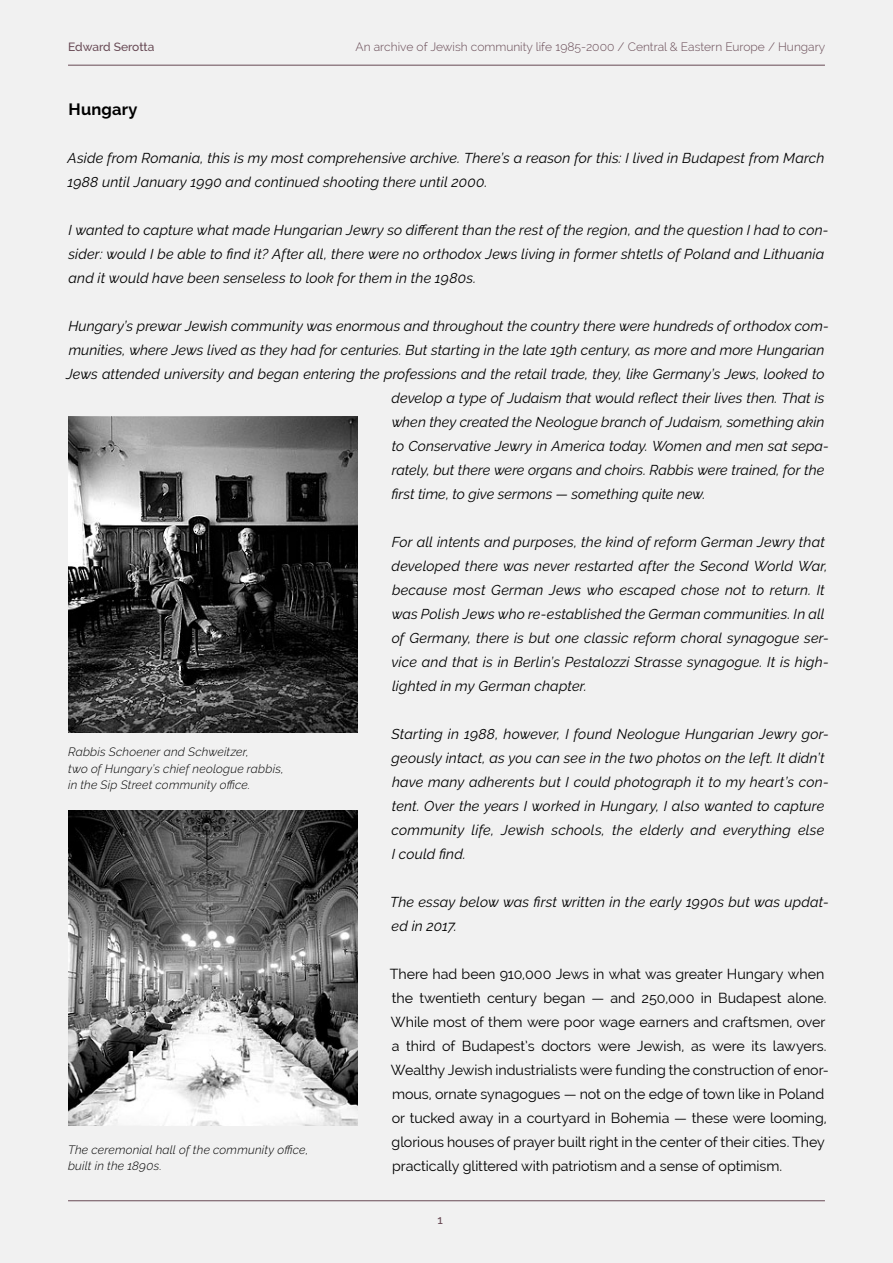
<style>
.page{position:relative;width:893px;height:1263px;background:#f1f1f1}
.page>*{position:absolute;margin:0;border:0;box-sizing:border-box;transform-origin:0 0}
.t1{font:700 16.5px "Raleway";letter-spacing:.01em;color:#000}
.t2{font:italic 14.25px/24px "Raleway";letter-spacing:.005em;color:#000}
.t3{font:14.25px/24px "Raleway";letter-spacing:-.005em;color:#000}
.t4{font:italic 300 12px/16.5px "Raleway";letter-spacing:.02em;color:#000}
.t5{font:300 12px "Raleway";color:#674954}
.t6{font:500 12px "Raleway";letter-spacing:-.005em;color:#674954}
</style>
<div class="page">
<hr style="left:68px;top:65px;width:757px;height:1px;background:#674954">
<hr style="left:68px;top:1200px;width:757px;height:1px;background:#674954">
<img style="left:68px;top:416px;width:289px;height:316px">
<img style="left:68px;top:811px;width:289px;height:314px">
<p class="t6" style="left:68px;top:40px;width:88px">Edward Serotta</p>
<p class="t5" style="left:356px;top:40px;width:471px">An archive of Jewish community life 1985-2000 / Central &amp; Eastern Europe / Hungary</p>
<p class="t1" style="left:69px;top:100px;width:70px">Hungary</p>
<p class="t2" style="left:68px;top:146px;width:758px">Aside from Romania, this is my most comprehensive archive. There’s a reason for this: I lived in Budapest from March<br>1988 until January 1990 and continued shooting there until 2000.</p>
<p class="t2" style="left:68px;top:218px;width:762px">I wanted to capture what made Hungarian Jewry so different than the rest of the region, and the question I had to con&shy;sider: would I be able to find it? After all, there were no orthodox Jews living in former shtetls of Poland and Lithuania and it would have been senseless to look for them in the 1980s.</p>
<p class="t2" style="left:68px;top:314px;width:762px">Hungary’s prewar Jewish community was enormous and throughout the country there were hundreds of orthodox com-</p>
<p class="t2" style="left:69px;top:338px;width:757px">munities, where Jews lived as they had for centuries. But starting in the late 19th century, as more and more Hungarian</p>
<p class="t2" style="left:66px;top:362px;width:760px">Jews attended university and began entering the professions and the retail trade, they, like Germany’s Jews, looked to</p>
<p class="t2" style="left:392px;top:386px;width:434px">develop a type of Judaism that would reflect their lives then. That is</p>
<p class="t2" style="left:392px;top:410px;width:434px">when they created the Neologue branch of Judaism, something akin</p>
<p class="t2" style="left:392px;top:434px;width:438px">to Conservative Jewry in America today. Women and men sat sepa-</p>
<p class="t2" style="left:392px;top:458px;width:434px">rately, but there were organs and choirs. Rabbis were trained, for the</p>
<p class="t2" style="left:392px;top:482px;width:315px">first time, to give sermons — something quite new.</p>
<p class="t2" style="left:392px;top:530px;width:439px">For all intents and purposes, the kind of reform German Jewry that developed there was never restarted after the Second World War, because most German Jews who escaped chose not to return. It was Polish Jews who re-established the German communities. In all of Germany, there is but one classic reform choral synagogue ser&shy;vice and that is in Berlin’s Pestalozzi Strasse synagogue. It is high&shy;lighted in my German chapter.</p>
<p class="t2" style="left:391px;top:722px;width:439px">Starting in 1988, however, I found Neologue Hungarian Jewry gor&shy;geously intact, as you can see in the two photos on the left. It didn’t have many adherents but I could photograph it to my heart’s con&shy;tent. Over the years I worked in Hungary, I also wanted to capture community life, Jewish schools, the elderly and everything else I could find.</p>
<p class="t2" style="left:390px;top:890px;width:440px">The essay below was first written in the early 1990s but was updat&shy;ed in 2017.</p>
<p class="t3" style="left:390px;top:962px;width:440px">There had been 910,000 Jews in what was greater Hungary when the twentieth century began — and 250,000 in Budapest alone.<br>While most of them were poor wage earners and craftsmen, over a third of Budapest’s doctors were Jewish, as were its lawyers.<br>Wealthy Jewish industrialists were funding the construction of enor&shy;mous, ornate synagogues — not on the edge of town like in Poland or tucked away in a courtyard in Bohemia — these were looming, glorious houses of prayer built right in the center of their cities. They practically glittered with patriotism and a sense of optimism.</p>
<p class="t4" style="left:68px;top:743px;width:217px">Rabbis Schoener and Schweitzer,<br>two of Hungary’s chief neologue rabbis, in the Sip Street community office.</p>
<p class="t4" style="left:68px;top:1141px;width:242px">The ceremonial hall of the community office, built in the 1890s.</p>
<p class="t6" style="left:437px;top:1213px;width:7px">1</p>
</div>
